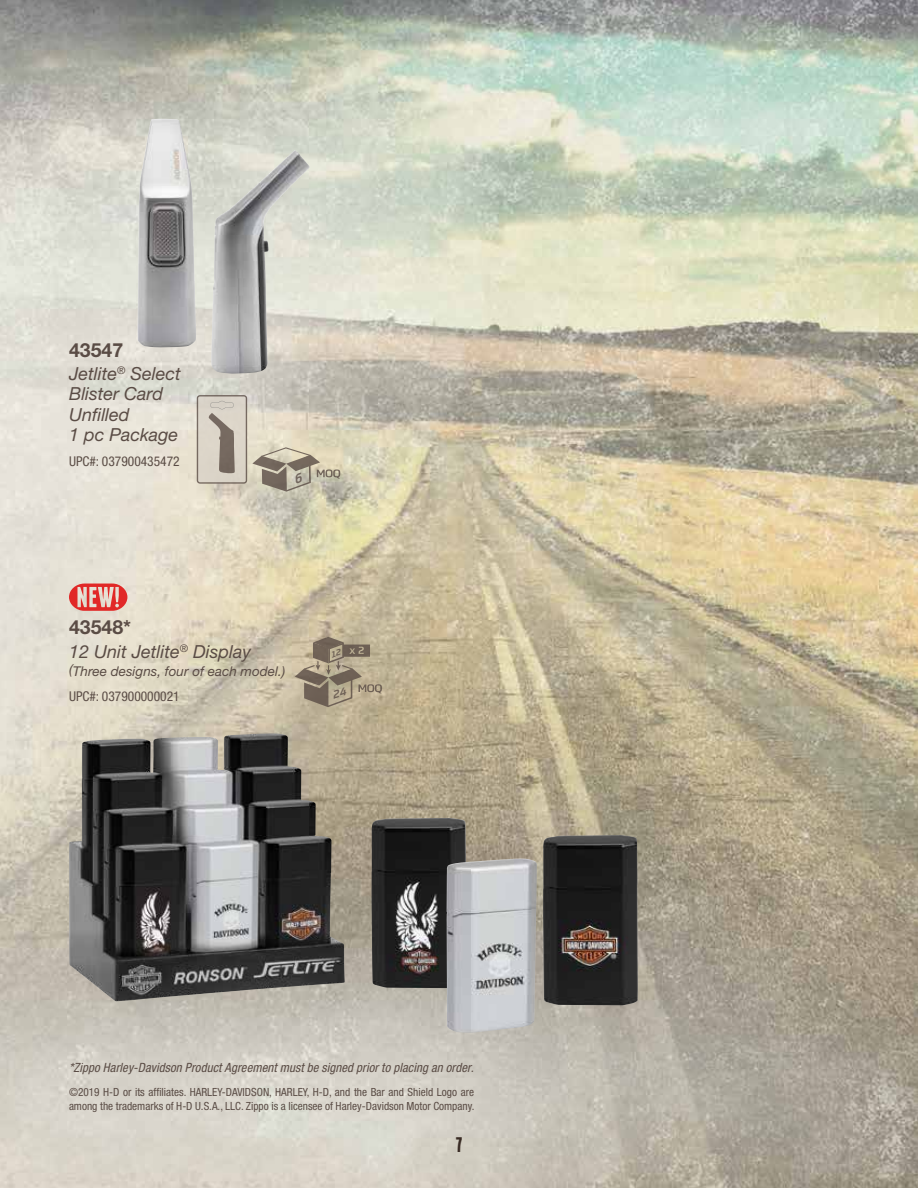
<style>
.page{position:relative;width:918px;height:1188px;background:#fff}
.page>*{position:absolute;margin:0;border:0;box-sizing:border-box;transform-origin:0 0}
.t1{font:700 21px "Franchise Free";color:#392b24}
.t2{font:700 19.5px "Helvetica Neue";color:#5a4c45}
.t3{font:italic 18px/20.2px "Helvetica Neue";color:#5a4c45}
.t4{font:condensed 13.5px "Helvetica Neue";color:#5a4c45}
.t5{font:italic 13.5px "Helvetica Neue";color:#5a4c45}
.t6{font:italic condensed 12.75px "Helvetica Neue";letter-spacing:.01em;color:#5a4c45}
.t7{font:condensed 11.25px/13.5px "Helvetica Neue";color:#5a4c45}
</style>
<div class="page">
<img style="left:0;top:0;width:918px;height:1188px">
<img style="left:138px;top:119px;width:59px;height:228px">
<img style="left:211px;top:150px;width:99px;height:224px">
<img style="left:543px;top:835px;width:95px;height:170px">
<img style="left:372px;top:818px;width:94px;height:170px">
<img style="left:69px;top:733px;width:276px;height:268px">
<img style="left:447px;top:859px;width:90px;height:174px">
<svg style="left:69px;top:584px;width:58px;height:27px;background:#e27a74"></svg>
<svg style="left:197px;top:395px;width:143px;height:97px;background:#c8c0b0"></svg>
<svg style="left:295px;top:637px;width:87px;height:70px;background:#a69982"></svg>
<h2 class="t2" style="left:69px;top:338px;width:56px">43547</h2>
<h3 class="t3" style="left:69px;top:363px;width:113px">Jetlite<sup>®</sup> Select<br>Blister Card<br>Unfilled<br>1 pc Package</h3>
<p class="t4" style="left:69px;top:453px;width:112px">UPC#: 037900435472</p>
<h2 class="t2" style="left:69px;top:615px;width:64px">43548*</h2>
<h3 class="t3" style="left:69px;top:641px;width:184px">12 Unit Jetlite<sup>®</sup> Display</h3>
<p class="t5" style="left:69px;top:663px;width:218px">(Three designs, four of each model.)</p>
<p class="t4" style="left:69px;top:688px;width:112px">UPC#: 037900000021</p>
<p class="t6" style="left:69px;top:1060px;width:407px">*Zippo Harley-Davidson Product Agreement must be signed prior to placing an order.</p>
<p class="t7" style="left:69px;top:1086px;width:407px">©2019 H-D or its affiliates. HARLEY-DAVIDSON, HARLEY, H-D, and the Bar and Shield Logo are among the trademarks of H-D U.S.A., LLC. Zippo is a licensee of Harley-Davidson Motor Company.</p>
<h1 class="t1" style="left:456px;top:1135px;width:8px">7</h1>
</div>
